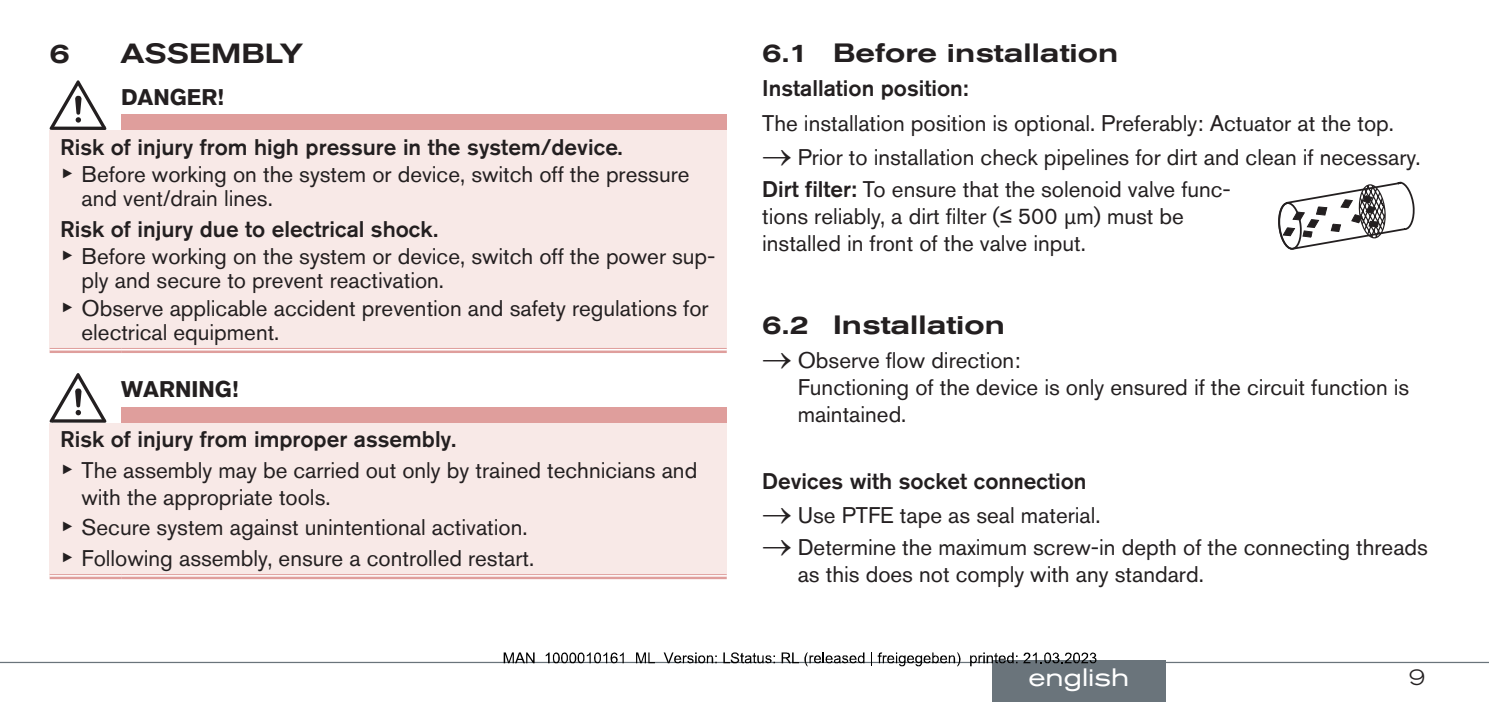
<style>
.page{position:relative;width:1489px;height:702px;background:#fff}
.page>*{position:absolute;margin:0;border:0;box-sizing:border-box;transform-origin:0 0}
.t1{font:500 expanded 27.5px "Akzidenz Grotesk BQ";color:#231f20}
.t2{font:500 expanded 26.25px "Akzidenz Grotesk BQ";color:#231f20}
.t3{font:expanded 25px "Akzidenz Grotesk BQ";color:#fff}
.Fließtext{font:22.5px/27px "Akzidenz Grotesk BQ";color:#231f20}
.SI-Art{font:500 22.5px "Akzidenz Grotesk BQ";color:#231f20}
.Fließtext_Fett{font:500 22.5px "Akzidenz Grotesk BQ";color:#231f20}
.Fließtext-2{font:500 22.5px "Akzidenz Grotesk BQ";color:#231f20}
.SI-Wort{font:700 22.5px "Akzidenz Grotesk BQ";color:#231f20}
.t4{font:300 expanded 22.5px "Akzidenz Grotesk BQ";color:#231f20}
.s1{font-family:"Arial Unicode MS"}
.s2{font-weight:500}
.s3{font-family:"Arial"}
</style>
<div class="page">
<div style="left:121px;top:114px;width:605px;height:16px;background:#df9e9c"></div>
<div style="left:50px;top:130px;width:676px;height:220px;background:#f8e9e7"></div>
<div style="left:50px;top:348px;width:71px;height:5px;background:#fff"></div>
<div style="left:121px;top:348px;width:605px;height:5px;background:#fff"></div>
<hr style="left:50px;top:348px;width:71px;height:1px;background:#df9e9c">
<hr style="left:50px;top:350px;width:71px;height:3px;background:#df9e9c">
<hr style="left:121px;top:348px;width:605px;height:1px;background:#df9e9c">
<hr style="left:121px;top:350px;width:605px;height:3px;background:#df9e9c">
<svg style="left:50px;top:80px;width:56px;height:50px"></svg>
<div style="left:121px;top:407px;width:605px;height:15px;background:#df9e9c"></div>
<div style="left:50px;top:422px;width:676px;height:154px;background:#f8e9e7"></div>
<div style="left:50px;top:574px;width:71px;height:5px;background:#fcf6f6"></div>
<div style="left:121px;top:574px;width:605px;height:5px;background:#fcf6f6"></div>
<hr style="left:50px;top:574px;width:71px;height:1px;background:#df9e9c">
<hr style="left:50px;top:576px;width:71px;height:3px;background:#df9e9c">
<hr style="left:121px;top:574px;width:605px;height:1px;background:#df9e9c">
<hr style="left:121px;top:576px;width:605px;height:3px;background:#df9e9c">
<svg style="left:50px;top:373px;width:56px;height:49px"></svg>
<svg style="left:1278px;top:182px;width:136px;height:68px"></svg>
<hr style="left:0;top:661px;width:1488px;height:2px;background:#6a747b">
<div style="left:992px;top:660px;width:173px;height:42px;background:#6a747b"></div>
<svg style="left:503px;top:652px;width:31px;height:11px"></svg>
<svg style="left:545px;top:652px;width:78px;height:11px"></svg>
<svg style="left:636px;top:652px;width:19px;height:11px"></svg>
<svg style="left:663px;top:652px;width:53px;height:11px"></svg>
<svg style="left:723px;top:652px;width:52px;height:11px"></svg>
<svg style="left:781px;top:652px;width:83px;height:14px"></svg>
<svg style="left:871px;top:652px;width:89px;height:14px"></svg>
<svg style="left:970px;top:652px;width:47px;height:14px"></svg>
<svg style="left:1023px;top:652px;width:73px;height:11px"></svg>
<p class="t1" style="left:50px;top:38px;width:22px">6</p>
<p class="t1" style="left:120px;top:38px;width:184px">ASSEMBLY</p>
<p class="SI-Wort" style="left:121px;top:84px;width:104px">DANGER!</p>
<p class="SI-Art" style="left:60px;top:133px;width:564px">Risk of injury from high pressure in the system/device.</p>
<p class="Fließtext" style="left:81px;top:162px;width:609px;line-height:24px;text-indent:-21px"><span class="s1">▶</span> Before working on the system or device, switch off the pressure and vent/drain lines.</p>
<p class="SI-Art" style="left:60px;top:215px;width:379px">Risk of injury due to electrical shock.</p>
<p class="Fließtext" style="left:81px;top:244px;width:635px;line-height:24px;text-indent:-21px"><span class="s1">▶</span> Before working on the system or device, switch off the power sup&shy;ply and secure to prevent reactivation.</p>
<p class="Fließtext" style="left:81px;top:296px;width:628px;line-height:24px;text-indent:-21px"><span class="s1">▶</span> Observe applicable accident prevention and safety regulations for electrical equipment.</p>
<p class="SI-Wort" style="left:121px;top:376px;width:119px">WARNING!</p>
<p class="SI-Art" style="left:60px;top:425px;width:397px">Risk of injury from improper assembly.</p>
<p class="Fließtext" style="left:81px;top:456px;width:617px;text-indent:-21px"><span class="s1">▶</span> The assembly may be carried out only by trained technicians and with the appropriate tools.</p>
<p class="Fließtext" style="left:60px;top:514px;width:469px"><span class="s1">▶</span> Secure system against unintentional activation.</p>
<p class="Fließtext" style="left:60px;top:544px;width:475px"><span class="s1">▶</span> Following assembly, ensure a controlled restart.</p>
<p class="t2" style="left:762px;top:38px;width:357px">6.1 Before installation</p>
<p class="Fließtext-2" style="left:762px;top:75px;width:208px">Installation position:</p>
<p class="Fließtext" style="left:762px;top:109px;width:633px">The installation position is optional. Preferably: Actuator at the top.</p>
<p class="Fließtext" style="left:762px;top:143px;width:660px">→ Prior to installation check pipelines for dirt and clean if necessary.</p>
<p class="Fließtext" style="left:762px;top:176px;width:470px"><span class="s2">Dirt filter:</span> To ensure that the solenoid valve func&shy;tions reliably, a dirt filter (<span class="s3">≤</span> 500 µm) must be installed in front of the valve input.</p>
<p class="t2" style="left:762px;top:310px;width:244px">6.2 Installation</p>
<p class="Fließtext" style="left:797px;top:347px;width:613px;text-indent:-35px">→ Observe flow direction:<br>Functioning of the device is only ensured if the circuit function is maintained.</p>
<p class="Fließtext_Fett" style="left:762px;top:467px;width:326px">Devices with socket connection</p>
<p class="Fließtext" style="left:762px;top:501px;width:340px">→ Use PTFE tape as seal material.</p>
<p class="Fließtext" style="left:797px;top:533px;width:632px;text-indent:-35px">→ Determine the maximum screw-in depth of the connecting threads as this does not comply with any standard.</p>
<p class="t3" style="left:1028px;top:662px;width:103px">english</p>
<p class="t4" style="left:1408px;top:664px;width:18px">9</p>
</div>
